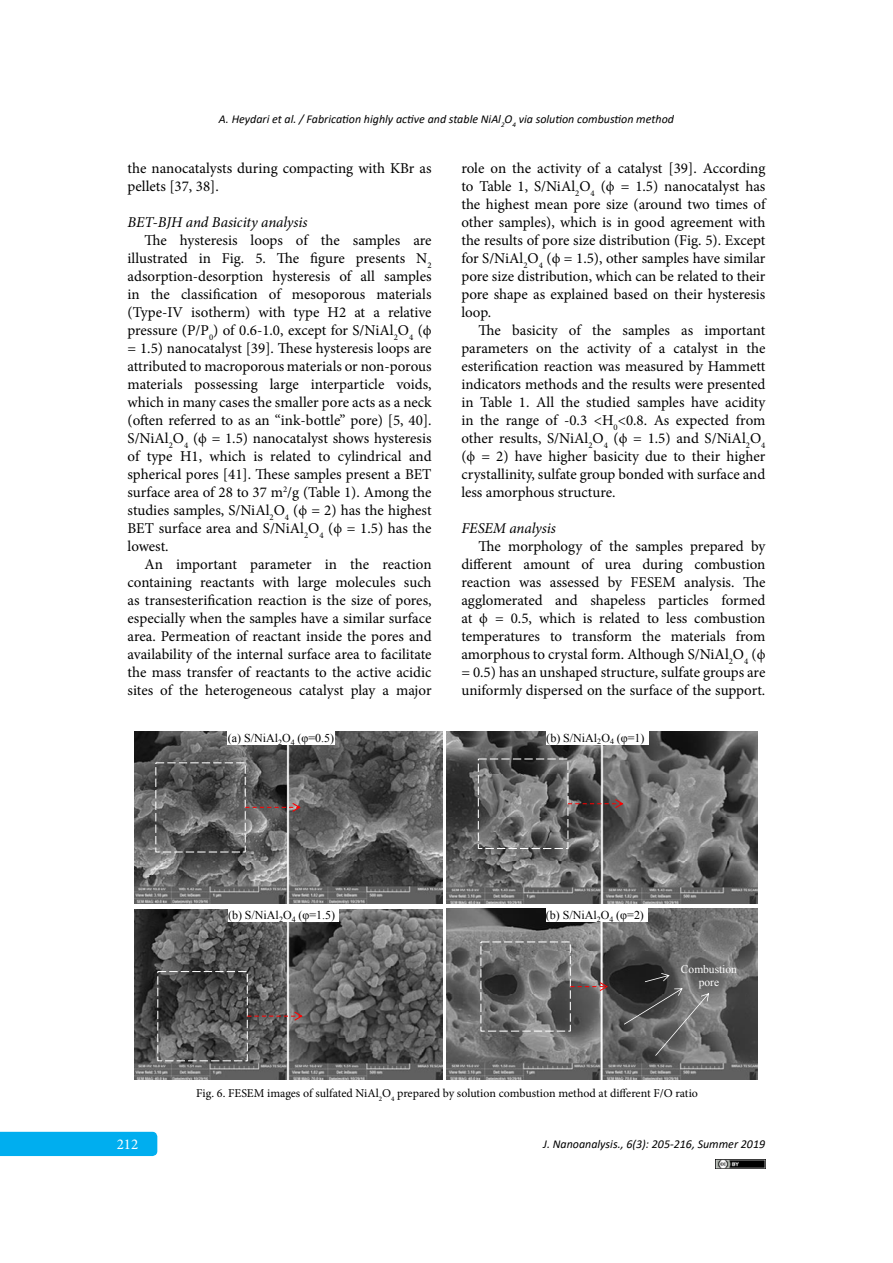
<style>
.page{position:relative;width:893px;height:1263px;background:#fff}
.page>*{position:absolute;margin:0;border:0;box-sizing:border-box;transform-origin:0 0}
.t1{font:15px/18px "Minion Pro";color:#000;text-align:justify}
.t2{font:italic 15px "Minion Pro";letter-spacing:-.005em;color:#000}
.t3{font:15px "Minion Pro";color:#fff}
.t4{font:italic 12px "Calibri";color:#000}
.t5{font:12px "Minion Pro";color:#000}
.t6{font:12px "Times New Roman";letter-spacing:-.005em;color:#000}
.t7{font:11.4px/13.6px "Times New Roman";color:#fff;text-align:center}
</style>
<div class="page">
<div style="left:0;top:1132px;width:157px;height:24px;background:#00aeef"></div>
<img style="left:715px;top:1159px;width:50px;height:10px">
<img style="left:134px;top:732px;width:309px;height:171px">
<div style="left:155px;top:762px;width:91px;height:90px;border:1px dashed #fff"></div>
<svg style="left:245px;top:803px;width:56px;height:9px"></svg>
<div style="left:228px;top:730px;width:107px;height:15px;background:#fff"></div>
<img style="left:447px;top:732px;width:310px;height:172px">
<div style="left:546px;top:730px;width:102px;height:14px;background:#fff"></div>
<div style="left:478px;top:758px;width:90px;height:91px;border:1px dashed #fff"></div>
<svg style="left:568px;top:799px;width:55px;height:9px"></svg>
<img style="left:134px;top:909px;width:309px;height:171px">
<div style="left:228px;top:907px;width:111px;height:15px;background:#fff"></div>
<div style="left:157px;top:971px;width:91px;height:90px;border:1px dashed #fff"></div>
<svg style="left:247px;top:1012px;width:56px;height:8px"></svg>
<img style="left:447px;top:908px;width:310px;height:172px">
<div style="left:546px;top:907px;width:102px;height:15px;background:#fff"></div>
<div style="left:480px;top:941px;width:91px;height:91px;border:1px dashed #fff"></div>
<svg style="left:570px;top:982px;width:38px;height:9px"></svg>
<svg style="left:645px;top:973px;width:25px;height:9px"></svg>
<svg style="left:624px;top:988px;width:85px;height:68px;background:#636363"></svg>
<p class="t4" style="left:219px;top:111px;width:456px">A. Heydari et al. / Fabrication highly active and stable NiAl<sub>2</sub>O<sub>4</sub> via solution combustion method</p>
<p class="t1" style="left:128px;top:159px;width:306px">the nanocatalysts during compacting with KBr as pellets [37, 38].</p>
<p class="t2" style="left:128px;top:211px;width:182px">BET-BJH and Basicity analysis</p>
<p class="t1" style="left:128px;top:231px;width:306px;text-indent:17px">The hysteresis loops of the samples are illustrated in Fig. 5. The figure presents N<sub>2 </sub>adsorption-desorption hysteresis of all samples in the classification of mesoporous materials (Type-IV isotherm) with type H2 at a relative pressure (P/P<sub>0</sub>) of 0.6-1.0, except for S/NiAl<sub>2</sub>O<sub>4</sub> (ϕ = 1.5) nanocatalyst [39]. These hysteresis loops are attributed to macroporous materials or non-porous materials possessing large interparticle voids, which in many cases the smaller pore acts as a neck (often referred to as an “ink-bottle” pore) [5, 40].<br>S/NiAl<sub>2</sub>O<sub>4</sub> (ϕ = 1.5) nanocatalyst shows hysteresis of type H1, which is related to cylindrical and spherical pores [41]. These samples present a BET surface area of 28 to 37 m<sup>2</sup>/g (Table 1). Among the studies samples, S/NiAl<sub>2</sub>O<sub>4</sub> (ϕ = 2) has the highest BET surface area and S/NiAl<sub>2</sub>O<sub>4</sub> (ϕ = 1.5) has the lowest.</p>
<p class="t1" style="left:128px;top:555px;width:306px;text-indent:17px">An important parameter in the reaction containing reactants with large molecules such as transesterification reaction is the size of pores, especially when the samples have a similar surface area. Permeation of reactant inside the pores and availability of the internal surface area to facilitate the mass transfer of reactants to the active acidic sites of the heterogeneous catalyst play a major</p>
<p class="t1" style="left:461px;top:159px;width:306px">role on the activity of a catalyst [39]. According to Table 1, S/NiAl<sub>2</sub>O<sub>4</sub> (ϕ = 1.5) nanocatalyst has the highest mean pore size (around two times of other samples), which is in good agreement with the results of pore size distribution (Fig. 5). Except for S/NiAl<sub>2</sub>O<sub>4</sub> (ϕ = 1.5), other samples have similar pore size distribution, which can be related to their pore shape as explained based on their hysteresis loop.</p>
<p class="t1" style="left:461px;top:321px;width:306px;text-indent:17px">The basicity of the samples as important parameters on the activity of a catalyst in the esterification reaction was measured by Hammett indicators methods and the results were presented in Table 1. All the studied samples have acidity in the range of -0.3 &lt;H<sub>0</sub>&lt;0.8. As expected from other results, S/NiAl<sub>2</sub>O<sub>4</sub> (ϕ = 1.5) and S/NiAl<sub>2</sub>O<sub>4 </sub>(ϕ = 2) have higher basicity due to their higher crystallinity, sulfate group bonded with surface and less amorphous structure.</p>
<p class="t2" style="left:461px;top:517px;width:96px">FESEM analysis</p>
<p class="t1" style="left:461px;top:537px;width:306px;text-indent:17px">The morphology of the samples prepared by different amount of urea during combustion reaction was assessed by FESEM analysis. The agglomerated and shapeless particles formed at ϕ = 0.5, which is related to less combustion temperatures to transform the materials from amorphous to crystal form. Although S/NiAl<sub>2</sub>O<sub>4</sub> (ϕ = 0.5) has an unshaped structure, sulfate groups are uniformly dispersed on the surface of the support.</p>
<p class="t6" style="left:228px;top:730px;width:108px">(a) S/NiAl<sub>2</sub>O<sub>4</sub> (φ=0.5)</p>
<p class="t6" style="left:546px;top:729px;width:100px">(b) S/NiAl<sub>2</sub>O<sub>4</sub> (φ=1)</p>
<p class="t6" style="left:228px;top:907px;width:109px">(b) S/NiAl<sub>2</sub>O<sub>4</sub> (φ=1.5)</p>
<p class="t6" style="left:546px;top:907px;width:100px">(b) S/NiAl<sub>2</sub>O<sub>4</sub> (φ=2)</p>
<p class="t7" style="left:681px;top:962px;width:57px">Combustion pore</p>
<p class="t3" style="left:117px;top:1134px;width:23px">212</p>
<p class="t5" style="left:196px;top:1085px;width:503px">Fig. 6. FESEM images of sulfated NiAl<sub>2</sub>O<sub>4</sub> prepared by solution combustion method at different F/O ratio</p>
<p class="t4" style="left:543px;top:1136px;width:223px">J. Nanoanalysis., 6(3): 205-216, Summer 2019</p>
</div>
